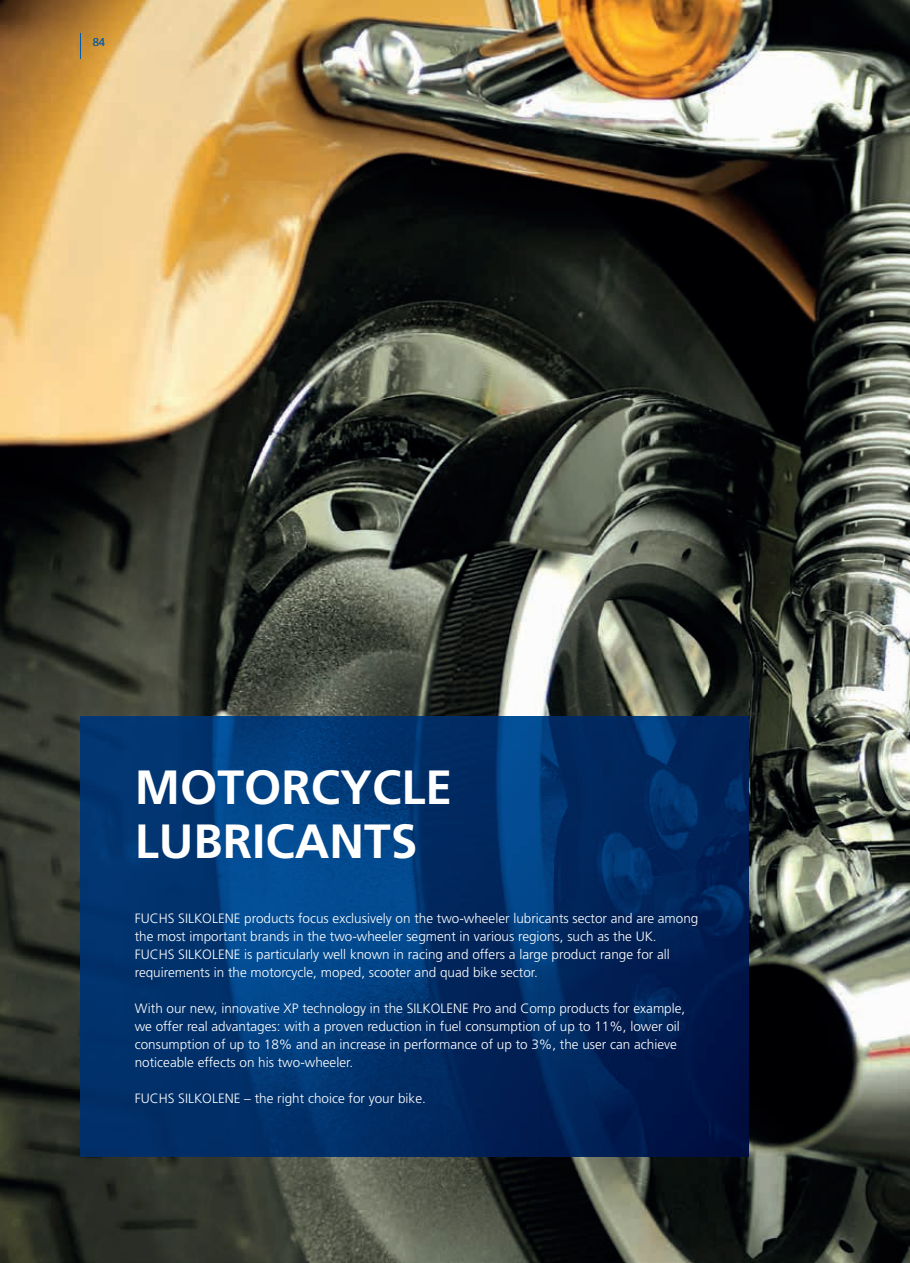
<style>
.page{position:relative;width:910px;height:1263px;background:#fff}
.page>*{position:absolute;margin:0;border:0;box-sizing:border-box;transform-origin:0 0}
.t1{font:700 48px/54px "Frutiger LT Std";color:#fff}
.t2{font:300 13.5px/18px "Frutiger LT Std";color:#fff}
.t3{font:300 11.25px "Frutiger LT Std";color:#015aaa}
</style>
<div class="page">
<img style="left:0;top:0;width:910px;height:1263px">
<img style="left:81px;top:717px;width:668px;height:440px">
<svg style="left:80px;top:34px;width:1px;height:25px"></svg>
<p class="t3" style="left:93px;top:36px;width:14px">84</p>
<h1 class="t1" style="left:135px;top:761px;width:319px">MOTORCYCLE<br>LUBRICANTS</h1>
<p class="t2" style="left:135px;top:909px;width:565px">FUCHS SILKOLENE products focus exclusively on the two-wheeler lubricants sector and are among the most important brands in the two-wheeler segment in various regions, such as the UK.<br>FUCHS SILKOLENE is particularly well known in racing and offers a large product range for all requirements in the motorcycle, moped, scooter and quad bike sector.</p>
<p class="t2" style="left:135px;top:999px;width:552px">With our new, innovative XP technology in the SILKOLENE Pro and Comp products for example, we offer real advantages: with a proven reduction in fuel consumption of up to 11%, lower oil consumption of up to 18% and an increase in performance of up to 3%, the user can achieve noticeable effects on his two-wheeler.</p>
<p class="t2" style="left:135px;top:1089px;width:293px">FUCHS SILKOLENE – the right choice for your bike.</p>
</div>
